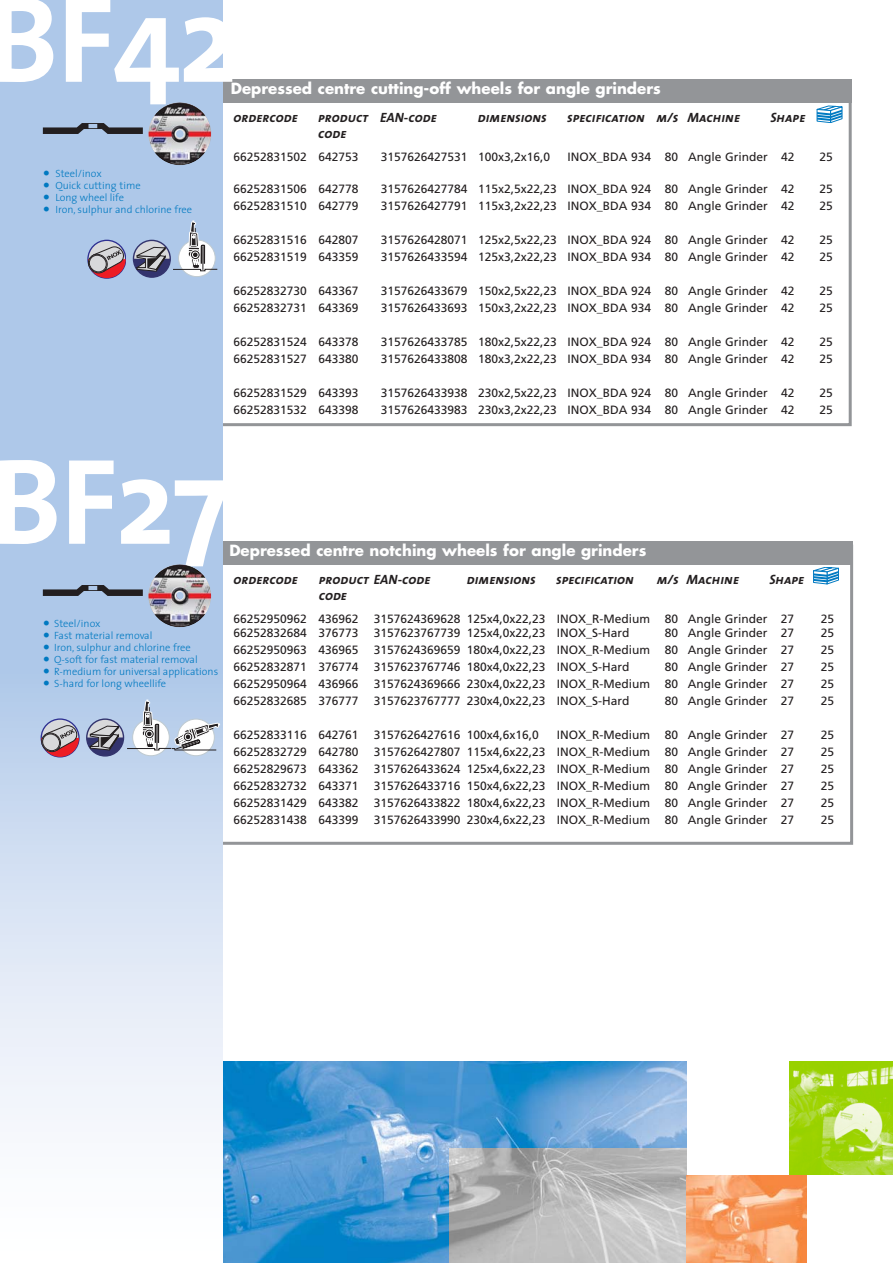
<style>
.page{position:relative;width:893px;height:1263px;background:#fff}
.page>*{position:absolute;margin:0;border:0;box-sizing:border-box;transform-origin:0 0}
.t1{font:700 123.3px "The Sans";letter-spacing:-.02em;color:#fff}
.t2{font:700 15px "Futura";color:#fff}
.t3{font:italic 13.5px/16.2px "The Mix Bold Caps";color:#231f20}
.t4{font:12px "Frutiger";color:#231f20}
.t5{font:300 10.5px "The Sans";color:#0079c1}
.s1{font-size:24px}
</style>
<div class="page">
<div style="left:223px;top:79px;width:629px;height:23px;background:#939598"></div>
<div style="left:223px;top:541px;width:630px;height:23px;background:#939598"></div>
<div style="left:208px;top:545px;width:645px;height:300px;border:3px solid #939598"></div>
<img style="left:223px;top:1062px;width:463px;height:201px">
<img style="left:449px;top:1149px;width:237px;height:114px">
<img style="left:789px;top:1062px;width:104px;height:113px">
<img style="left:686px;top:1175px;width:120px;height:88px">
<div style="left:207px;top:84px;width:645px;height:342px;border:3px solid #939598"></div>
<svg style="left:817px;top:106px;width:25px;height:17px"></svg>
<div style="left:0;top:639px;width:223px;height:624px;background:linear-gradient(to bottom,#b0c8e9,#fff)"></div>
<div style="left:0;top:1px;width:223px;height:642px;background:#aec8e9"></div>
<svg style="left:43px;top:123px;width:100px;height:11px"></svg>
<img style="left:179px;top:102px;width:18px;height:6px">
<svg style="left:813px;top:567px;width:26px;height:17px"></svg>
<svg style="left:176px;top:588px;width:12px;height:12px"></svg>
<img style="left:151px;top:609px;width:14px;height:15px">
<svg style="left:43px;top:585px;width:100px;height:11px"></svg>
<svg style="left:133px;top:221px;width:84px;height:57px"></svg>
<svg style="left:88px;top:240px;width:38px;height:38px"></svg>
<div style="left:87px;top:240px;width:39px;height:39px;border:1px solid #2e3092;border-radius:50%"></div>
<svg style="left:88px;top:246px;width:38px;height:32px"></svg>
<svg style="left:88px;top:254px;width:20px;height:19px"></svg>
<div style="left:88px;top:254px;width:20px;height:19px;border:1px solid #231f20;border-radius:50%"></div>
<div style="left:89px;top:255px;width:18px;height:17px;background:#d8d9db;border-radius:50%"></div>
<div style="left:89px;top:255px;width:18px;height:17px;border:1px solid #231f20;border-radius:50%"></div>
<div style="left:86px;top:718px;width:38px;height:39px;border:1px solid #33346e;border-radius:50%"></div>
<svg style="left:87px;top:700px;width:133px;height:60px"></svg>
<svg style="left:41px;top:719px;width:38px;height:38px"></svg>
<div style="left:41px;top:718px;width:38px;height:39px;border:1px solid #2e3092;border-radius:50%"></div>
<svg style="left:41px;top:725px;width:38px;height:32px"></svg>
<svg style="left:41px;top:733px;width:20px;height:19px"></svg>
<div style="left:41px;top:733px;width:20px;height:19px;border:1px solid #231f20;border-radius:50%"></div>
<div style="left:42px;top:734px;width:18px;height:17px;background:#d8d9db;border-radius:50%"></div>
<div style="left:42px;top:734px;width:18px;height:17px;border:1px solid #231f20;border-radius:50%"></div>
<h1 class="t1" style="left:-13px;top:-6px;width:252px">BF42</h1>
<p class="t2" style="left:231px;top:82px;width:432px">Depressed centre cutting-off wheels for angle grinders</p>
<p class="t5" style="left:42px;top:169px;width:62px"><span class="s1">•</span> Steel/inox</p>
<p class="t5" style="left:42px;top:181px;width:100px"><span class="s1">•</span> Quick cutting time</p>
<p class="t5" style="left:42px;top:193px;width:84px"><span class="s1">•</span> Long wheel life</p>
<p class="t5" style="left:42px;top:205px;width:152px"><span class="s1">•</span> Iron, sulphur and chlorine free</p>
<p class="t3" style="left:234px;top:109px;width:66px">ordercode</p>
<p class="t3" style="left:318px;top:109px;width:52px">product code</p>
<p class="t3" style="left:380px;top:109px;width:58px">EAN-code</p>
<p class="t3" style="left:478px;top:109px;width:71px">dimensions</p>
<p class="t3" style="left:567px;top:109px;width:174px">specification m/s Machine</p>
<p class="t3" style="left:770px;top:109px;width:37px">Shape</p>
<p class="t4" style="left:234px;top:152px;width:126px">66252831502 642753</p>
<p class="t4" style="left:381px;top:152px;width:171px">3157626427531 100x3,2x16,0</p>
<p class="t4" style="left:567px;top:152px;width:229px">INOX_BDA 934 80 Angle Grinder 42</p>
<p class="t4" style="left:819px;top:152px;width:15px">25</p>
<p class="t4" style="left:234px;top:184px;width:126px">66252831506 642778</p>
<p class="t4" style="left:381px;top:184px;width:415px">3157626427784 115x2,5x22,23 INOX_BDA 924 80 Angle Grinder 42</p>
<p class="t4" style="left:819px;top:184px;width:15px">25</p>
<p class="t4" style="left:234px;top:201px;width:126px">66252831510 642779</p>
<p class="t4" style="left:381px;top:201px;width:415px">3157626427791 115x3,2x22,23 INOX_BDA 934 80 Angle Grinder 42</p>
<p class="t4" style="left:819px;top:201px;width:15px">25</p>
<p class="t4" style="left:234px;top:235px;width:126px">66252831516 642807</p>
<p class="t4" style="left:381px;top:235px;width:415px">3157626428071 125x2,5x22,23 INOX_BDA 924 80 Angle Grinder 42</p>
<p class="t4" style="left:819px;top:235px;width:15px">25</p>
<p class="t4" style="left:234px;top:252px;width:126px">66252831519 643359</p>
<p class="t4" style="left:381px;top:252px;width:415px">3157626433594 125x3,2x22,23 INOX_BDA 934 80 Angle Grinder 42</p>
<p class="t4" style="left:819px;top:252px;width:15px">25</p>
<p class="t4" style="left:234px;top:286px;width:126px">66252832730 643367</p>
<p class="t4" style="left:381px;top:286px;width:415px">3157626433679 150x2,5x22,23 INOX_BDA 924 80 Angle Grinder 42</p>
<p class="t4" style="left:819px;top:286px;width:15px">25</p>
<p class="t4" style="left:234px;top:303px;width:126px">66252832731 643369</p>
<p class="t4" style="left:381px;top:303px;width:415px">3157626433693 150x3,2x22,23 INOX_BDA 934 80 Angle Grinder 42</p>
<p class="t4" style="left:819px;top:303px;width:15px">25</p>
<p class="t4" style="left:234px;top:337px;width:126px">66252831524 643378</p>
<p class="t4" style="left:381px;top:337px;width:415px">3157626433785 180x2,5x22,23 INOX_BDA 924 80 Angle Grinder 42</p>
<p class="t4" style="left:819px;top:337px;width:15px">25</p>
<p class="t4" style="left:234px;top:354px;width:126px">66252831527 643380</p>
<p class="t4" style="left:381px;top:354px;width:415px">3157626433808 180x3,2x22,23 INOX_BDA 934 80 Angle Grinder 42</p>
<p class="t4" style="left:819px;top:354px;width:15px">25</p>
<p class="t4" style="left:234px;top:388px;width:126px">66252831529 643393</p>
<p class="t4" style="left:381px;top:388px;width:415px">3157626433938 230x2,5x22,23 INOX_BDA 924 80 Angle Grinder 42</p>
<p class="t4" style="left:819px;top:388px;width:15px">25</p>
<p class="t4" style="left:234px;top:405px;width:126px">66252831532 643398</p>
<p class="t4" style="left:381px;top:405px;width:415px">3157626433983 230x3,2x22,23 INOX_BDA 934 80 Angle Grinder 42</p>
<p class="t4" style="left:819px;top:405px;width:15px">25</p>
<h1 class="t1" style="left:-10px;top:456px;width:240px">BF27</h1>
<p class="t2" style="left:229px;top:544px;width:419px">Depressed centre notching wheels for angle grinders</p>
<p class="t5" style="left:41px;top:619px;width:61px"><span class="s1">•</span> Steel/inox</p>
<p class="t5" style="left:41px;top:631px;width:113px"><span class="s1">•</span> Fast material removal</p>
<p class="t5" style="left:41px;top:643px;width:151px"><span class="s1">•</span> Iron, sulphur and chlorine free</p>
<p class="t5" style="left:41px;top:655px;width:158px"><span class="s1">•</span> Q-soft for fast material removal</p>
<p class="t5" style="left:41px;top:667px;width:178px"><span class="s1">•</span> R-medium for universal applications</p>
<p class="t5" style="left:41px;top:679px;width:126px"><span class="s1">•</span> S-hard for long wheellife</p>
<p class="t3" style="left:234px;top:571px;width:66px">ordercode</p>
<p class="t3" style="left:319px;top:571px;width:113px">product EAN-code code</p>
<p class="t3" style="left:467px;top:571px;width:71px">dimensions</p>
<p class="t3" style="left:556px;top:571px;width:79px">specification</p>
<p class="t3" style="left:657px;top:571px;width:84px">m/s Machine</p>
<p class="t3" style="left:769px;top:571px;width:37px">Shape</p>
<p class="t4" style="left:234px;top:613px;width:126px">66252950962 436962</p>
<p class="t4" style="left:374px;top:613px;width:422px">3157624369628 125x4,0x22,23 INOX_R-Medium 80 Angle Grinder 27</p>
<p class="t4" style="left:821px;top:613px;width:15px">25</p>
<p class="t4" style="left:234px;top:628px;width:126px">66252832684 376773</p>
<p class="t4" style="left:374px;top:628px;width:257px">3157623767739 125x4,0x22,23 INOX_S-Hard</p>
<p class="t4" style="left:665px;top:628px;width:131px">80 Angle Grinder 27</p>
<p class="t4" style="left:821px;top:628px;width:15px">25</p>
<p class="t4" style="left:234px;top:645px;width:126px">66252950963 436965</p>
<p class="t4" style="left:374px;top:645px;width:422px">3157624369659 180x4,0x22,23 INOX_R-Medium 80 Angle Grinder 27</p>
<p class="t4" style="left:821px;top:645px;width:15px">25</p>
<p class="t4" style="left:234px;top:662px;width:126px">66252832871 376774</p>
<p class="t4" style="left:374px;top:662px;width:257px">3157623767746 180x4,0x22,23 INOX_S-Hard</p>
<p class="t4" style="left:665px;top:662px;width:131px">80 Angle Grinder 27</p>
<p class="t4" style="left:821px;top:662px;width:15px">25</p>
<p class="t4" style="left:234px;top:679px;width:126px">66252950964 436966</p>
<p class="t4" style="left:374px;top:679px;width:422px">3157624369666 230x4,0x22,23 INOX_R-Medium 80 Angle Grinder 27</p>
<p class="t4" style="left:821px;top:679px;width:15px">25</p>
<p class="t4" style="left:234px;top:696px;width:126px">66252832685 376777</p>
<p class="t4" style="left:374px;top:696px;width:257px">3157623767777 230x4,0x22,23 INOX_S-Hard</p>
<p class="t4" style="left:665px;top:696px;width:131px">80 Angle Grinder 27</p>
<p class="t4" style="left:821px;top:696px;width:15px">25</p>
<p class="t4" style="left:234px;top:730px;width:126px">66252833116 642761</p>
<p class="t4" style="left:374px;top:730px;width:167px">3157626427616 100x4,6x16,0</p>
<p class="t4" style="left:557px;top:730px;width:239px">INOX_R-Medium 80 Angle Grinder 27</p>
<p class="t4" style="left:821px;top:730px;width:15px">25</p>
<p class="t4" style="left:234px;top:747px;width:126px">66252832729 642780</p>
<p class="t4" style="left:374px;top:747px;width:422px">3157626427807 115x4,6x22,23 INOX_R-Medium 80 Angle Grinder 27</p>
<p class="t4" style="left:821px;top:747px;width:15px">25</p>
<p class="t4" style="left:234px;top:764px;width:126px">66252829673 643362</p>
<p class="t4" style="left:374px;top:764px;width:422px">3157626433624 125x4,6x22,23 INOX_R-Medium 80 Angle Grinder 27</p>
<p class="t4" style="left:821px;top:764px;width:15px">25</p>
<p class="t4" style="left:234px;top:781px;width:126px">66252832732 643371</p>
<p class="t4" style="left:374px;top:781px;width:422px">3157626433716 150x4,6x22,23 INOX_R-Medium 80 Angle Grinder 27</p>
<p class="t4" style="left:821px;top:781px;width:15px">25</p>
<p class="t4" style="left:234px;top:798px;width:126px">66252831429 643382</p>
<p class="t4" style="left:374px;top:798px;width:422px">3157626433822 180x4,6x22,23 INOX_R-Medium 80 Angle Grinder 27</p>
<p class="t4" style="left:821px;top:798px;width:15px">25</p>
<p class="t4" style="left:234px;top:815px;width:126px">66252831438 643399</p>
<p class="t4" style="left:374px;top:815px;width:422px">3157626433990 230x4,6x22,23 INOX_R-Medium 80 Angle Grinder 27</p>
<p class="t4" style="left:821px;top:815px;width:15px">25</p>
</div>
